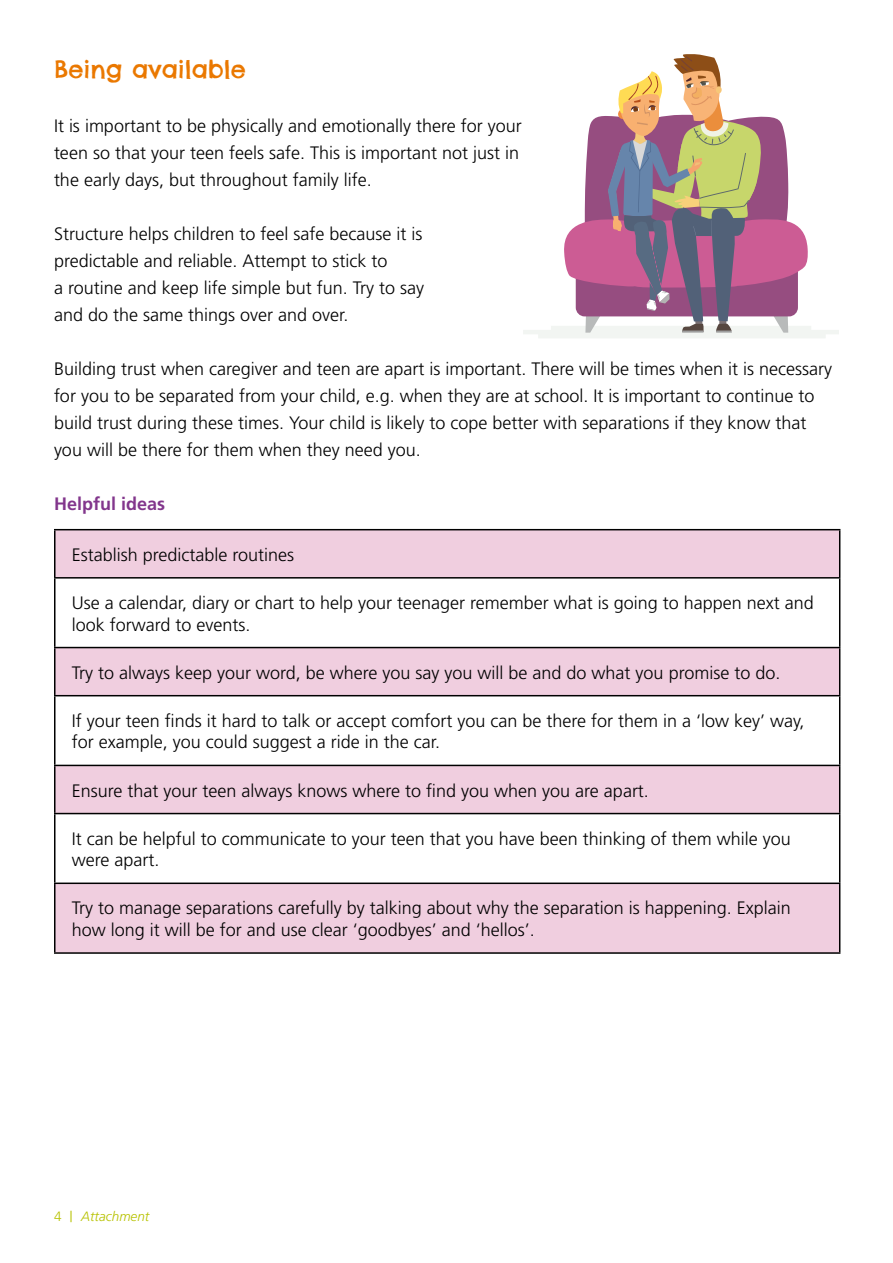
<style>
.page{position:relative;width:893px;height:1263px;background:#fff}
.page>*{position:absolute;margin:0;border:0;box-sizing:border-box;transform-origin:0 0}
.t1{font:24px "Chelsea Market";color:#ea7800}
.t2{font:300 18px/27px "Frutiger";color:#000}
.t3{font:700 18px "Frutiger";color:#82368c}
.t4{font:italic 300 13.5px "Frutiger";color:#b7c200}
.s1{font-style:normal}
.s2{font-style:normal;font-size:15px}
</style>
<div class="page">
<svg style="left:56px;top:530px;width:783px;height:422px;fill:#f0cedf"></svg>
<hr style="left:54px;top:529px;width:786px;height:1px;background:#000">
<hr style="left:54px;top:530px;width:2px;height:47px;background:#000">
<hr style="left:839px;top:530px;width:1px;height:47px;background:#000">
<hr style="left:54px;top:577px;width:786px;height:2px;background:#000">
<hr style="left:54px;top:579px;width:2px;height:68px;background:#000">
<hr style="left:839px;top:579px;width:1px;height:68px;background:#000">
<hr style="left:54px;top:647px;width:786px;height:1px;background:#000">
<hr style="left:54px;top:648px;width:2px;height:47px;background:#000">
<hr style="left:839px;top:648px;width:1px;height:47px;background:#000">
<hr style="left:54px;top:695px;width:786px;height:1px;background:#000">
<hr style="left:54px;top:696px;width:2px;height:69px;background:#000">
<hr style="left:839px;top:696px;width:1px;height:69px;background:#000">
<hr style="left:54px;top:765px;width:786px;height:1px;background:#000">
<hr style="left:54px;top:766px;width:2px;height:47px;background:#000">
<hr style="left:839px;top:766px;width:1px;height:47px;background:#000">
<hr style="left:54px;top:813px;width:786px;height:1px;background:#000">
<hr style="left:54px;top:814px;width:2px;height:68px;background:#000">
<hr style="left:839px;top:814px;width:1px;height:68px;background:#000">
<hr style="left:54px;top:882px;width:786px;height:2px;background:#000">
<hr style="left:54px;top:884px;width:2px;height:68px;background:#000">
<hr style="left:839px;top:884px;width:1px;height:68px;background:#000">
<hr style="left:54px;top:952px;width:786px;height:2px;background:#000">
<svg style="left:523px;top:54px;width:316px;height:284px"></svg>
<h1 class="t1" style="left:54px;top:54px;width:193px">Being available</h1>
<p class="t2" style="left:54px;top:112px;width:469px">It is important to be physically and emotionally there for your teen so that your teen feels safe. This is important not just in the early days, but throughout family life.</p>
<p class="t2" style="left:54px;top:220px;width:372px">Structure helps children to feel safe because it is predictable and reliable. Attempt to stick to<br>a routine and keep life simple but fun. Try to say and do the same things over and over.</p>
<p class="t2" style="left:54px;top:355px;width:780px">Building trust when caregiver and teen are apart is important. There will be times when it is necessary for you to be separated from your child, e.g. when they are at school. It is important to continue to build trust during these times. Your child is likely to cope better with separations if they know that you will be there for them when they need you.</p>
<p class="t3" style="left:54px;top:493px;width:113px">Helpful ideas</p>
<p class="t2" style="left:72px;top:541px;width:224px">Establish predictable routines</p>
<p class="t2" style="left:72px;top:592px;width:744px;line-height:21.6px">Use a calendar, diary or chart to help your teenager remember what is going to happen next and look forward to events.</p>
<p class="t2" style="left:72px;top:659px;width:710px">Try to always keep your word, be where you say you will be and do what you promise to do.</p>
<p class="t2" style="left:72px;top:710px;width:734px;line-height:21.6px">If your teen finds it hard to talk or accept comfort you can be there for them in a ‘low key’ way, for example, you could suggest a ride in the car.</p>
<p class="t2" style="left:72px;top:777px;width:579px">Ensure that your teen always knows where to find you when you are apart.</p>
<p class="t2" style="left:72px;top:828px;width:721px;line-height:21.6px">It can be helpful to communicate to your teen that you have been thinking of them while you were apart.</p>
<p class="t2" style="left:72px;top:897px;width:721px;line-height:21.6px">Try to manage separations carefully by talking about why the separation is happening. Explain how long it will be for and use clear ‘goodbyes’ and ‘hellos’.</p>
<p class="t4" style="left:54px;top:1208px;width:97px"><span class="s1">4</span> <span class="s2">|</span> Attachment</p>
</div>
